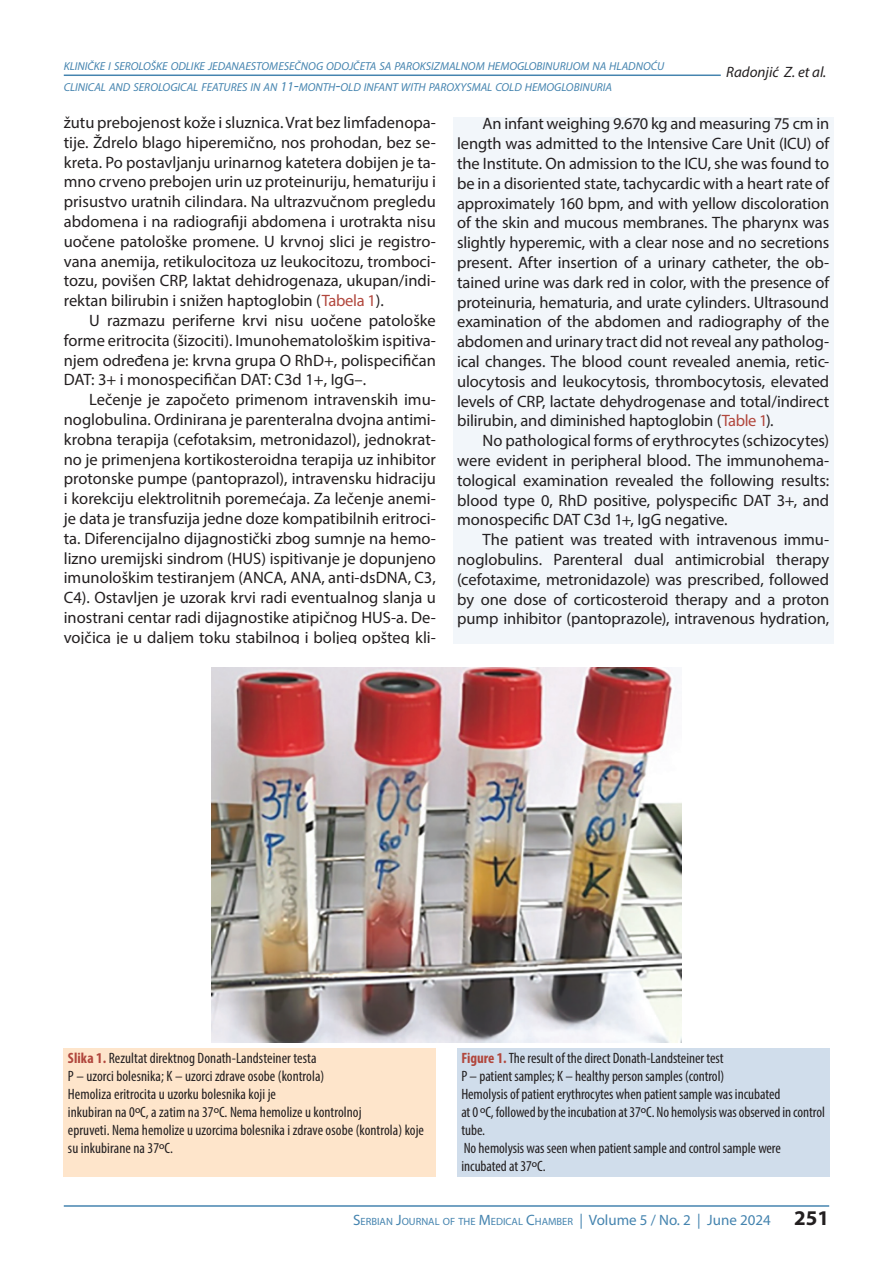
<style>
.page{position:relative;width:893px;height:1263px;background:#fff}
.page>*{position:absolute;margin:0;border:0;box-sizing:border-box;transform-origin:0 0}
.t1{font:16.5px/19.8px "Myriad Pro";color:#231f20;text-align:justify}
.t2{font:condensed 15px/18px "Myriad Pro";letter-spacing:-.005em;color:#231f20}
.t3{font:italic 15px "Myriad Pro";color:#231f20}
.t4{font:italic 11.55px/20.9px "Myriad Pro";color:#4584af}
.t5{font:10.5px "Myriad Pro";color:#4584af}
.s1{font-size:13.5px}
.s2{font-size:16.5px}
.s3{color:#b1473d}
.s4{font-weight:700;color:#b1473d}
.s5{font-stretch:normal}
.s6{font-size:15px}
.s7{font-weight:700;font-size:21px;color:#231f20}
</style>
<div class="page">
<div style="left:453px;top:117px;width:380px;height:1057px;background:#f2f6fa"></div>
<hr style="left:64px;top:1205px;width:765px;height:2px;background:#4584af">
<hr style="left:64px;top:75px;width:657px;height:1px;background:#4584af">
<div style="left:47px;top:644px;width:799px;height:541px;background:#fff"></div>
<div style="left:64px;top:1048px;width:372px;height:128px;background:#fee5cb"></div>
<div style="left:457px;top:1048px;width:372px;height:128px;background:#d0ddeb"></div>
<img style="left:211px;top:668px;width:471px;height:375px">
<p class="t4" style="left:64px;top:56px;width:602px">KLINIČKE I SEROLOŠKE ODLIKE JEDANAESTOMESEČNOG ODOJČETA SA PAROKSIZMALNOM HEMOGLOBINURIJOM NA HLADNOĆU<br>CLINICAL AND SEROLOGICAL FEATURES IN AN <span class="s1">11</span><span class="s2">-</span>MONTH<span class="s2">-</span>OLD INFANT WITH PAROXYSMAL COLD HEMOGLOBINURIA</p>
<p class="t1" style="left:457px;top:114px;width:374px;text-indent:26px">An infant weighing 9.670 kg and measuring 75 cm in length was admitted to the Intensive Care Unit (ICU) of the Institute. On admission to the ICU, she was found to be in a disoriented state, tachycardic with a heart rate of approximately 160 bpm, and with yellow discoloration of the skin and mucous membranes. The pharynx was slightly hyperemic, with a clear nose and no secretions present. After insertion of a urinary catheter, the ob&shy;tained urine was dark red in color, with the presence of proteinuria, hematuria, and urate cylinders. Ultrasound examination of the abdomen and radiography of the abdomen and urinary tract did not reveal any patholog&shy;ical changes. The blood count revealed anemia, retic&shy;ulocytosis and leukocytosis, thrombocytosis, elevated levels of CRP, lactate dehydrogenase and total/indirect bilirubin, and diminished haptoglobin (<span class="s3">Table 1</span>).</p>
<p class="t1" style="left:457px;top:430px;width:374px;text-indent:26px">No pathological forms of erythrocytes (schizocytes) were evident in peripheral blood. The immunohema&shy;tological examination revealed the following results: blood type 0, RhD positive, polyspecific DAT 3+, and monospecific DAT C3d 1+, IgG negative.</p>
<p class="t1" style="left:457px;top:529px;width:374px;text-indent:26px">The patient was treated with intravenous immu&shy;noglobulins. Parenteral dual antimicrobial therapy (cefotaxime, metronidazole) was prescribed, followed by one dose of corticosteroid therapy and a proton pump inhibitor (pantoprazole), intravenous hydration,</p>
<p class="t3" style="left:726px;top:63px;width:102px">Radonjić Z. et al.</p>
<p class="t1" style="left:64px;top:112px;width:374px">žutu prebojenost kože i sluznica. Vrat bez limfadenopa&shy;tije. Ždrelo blago hiperemično, nos prohodan, bez se&shy;kreta. Po postavljanju urinarnog katetera dobijen je ta&shy;mno crveno prebojen urin uz proteinuriju, hematuriju i prisustvo uratnih cilindara. Na ultrazvučnom pregledu abdomena i na radiografiji abdomena i urotrakta nisu uočene patološke promene. U krvnoj slici je registro&shy;vana anemija, retikulocitoza uz leukocitozu, tromboci&shy;tozu, povišen CRP, laktat dehidrogenaza, ukupan/indi&shy;rektan bilirubin i snižen haptoglobin (<span class="s3">Tabela 1</span>).</p>
<p class="t1" style="left:64px;top:310px;width:374px;text-indent:26px">U razmazu periferne krvi nisu uočene patološke forme eritrocita (šizociti). Imunohematološkim ispitiva&shy;njem određena je: krvna grupa O RhD+, polispecifičan DAT: 3+ i monospecifičan DAT: C3d 1+, IgG–.</p>
<p class="t1" style="left:64px;top:389px;width:374px;text-indent:26px">Lečenje je započeto primenom intravenskih imu&shy;noglobulina. Ordinirana je parenteralna dvojna antimi&shy;krobna terapija (cefotaksim, metronidazol), jednokrat&shy;no je primenjena kortikosteroidna terapija uz inhibitor protonske pumpe (pantoprazol), intravensku hidraciju i korekciju elektrolitnih poremećaja. Za lečenje anemi&shy;je data je transfuzija jedne doze kompatibilnih eritroci&shy;ta. Diferencijalno dijagnostički zbog sumnje na hemo&shy;lizno uremijski sindrom (HUS) ispitivanje je dopunjeno imunološkim testiranjem (ANCA, ANA, anti-dsDNA, C3, C4). Ostavljen je uzorak krvi radi eventualnog slanja u inostrani centar radi dijagnostike atipičnog HUS-a. De&shy;vojčica je u daljem toku stabilnog i boljeg opšteg kli-</p>
<p class="t2" style="left:68px;top:1049px;width:358px"><span class="s4">Slika 1.</span> Rezultat direktnog Donath-Landsteiner testa<br>P – uzorci bolesnika; K – uzorci zdrave osobe (kontrola)<br>Hemoliza eritrocita u uzorku bolesnika koji je<br>inkubiran na 0<span class="s5">º</span>C, a zatim na 37<span class="s5">º</span>C. Nema hemolize u kontrolnoj<br>epruveti. Nema hemolize u uzorcima bolesnika i zdrave osobe (kontrola) koje su inkubirane na 37<span class="s5">º</span>C.</p>
<p class="t2" style="left:461px;top:1049px;width:365px"><span class="s4">Figure 1.</span> The result of the direct Donath-Landsteiner test<br>P – patient samples; K – healthy person samples (control)<br>Hemolysis of patient erythrocytes when patient sample was incubated<br>at 0 <span class="s5">º</span>C, followed by the incubation at 37<span class="s5">º</span>C. No hemolysis was observed in control tube.<br>No hemolysis was seen when patient sample and control sample were incubated at 37<span class="s5">º</span>C.</p>
<p class="t5" style="left:353px;top:1215px;width:477px"><span class="s6">S</span>ERBIAN <span class="s6">J</span>OURNAL OF THE <span class="s6">M</span> EDICAL <span class="s6">C</span>HAMBER <span class="s6">| Volume 5 / No. 2 | June 2024</span> <span class="s7">251</span></p>
</div>
